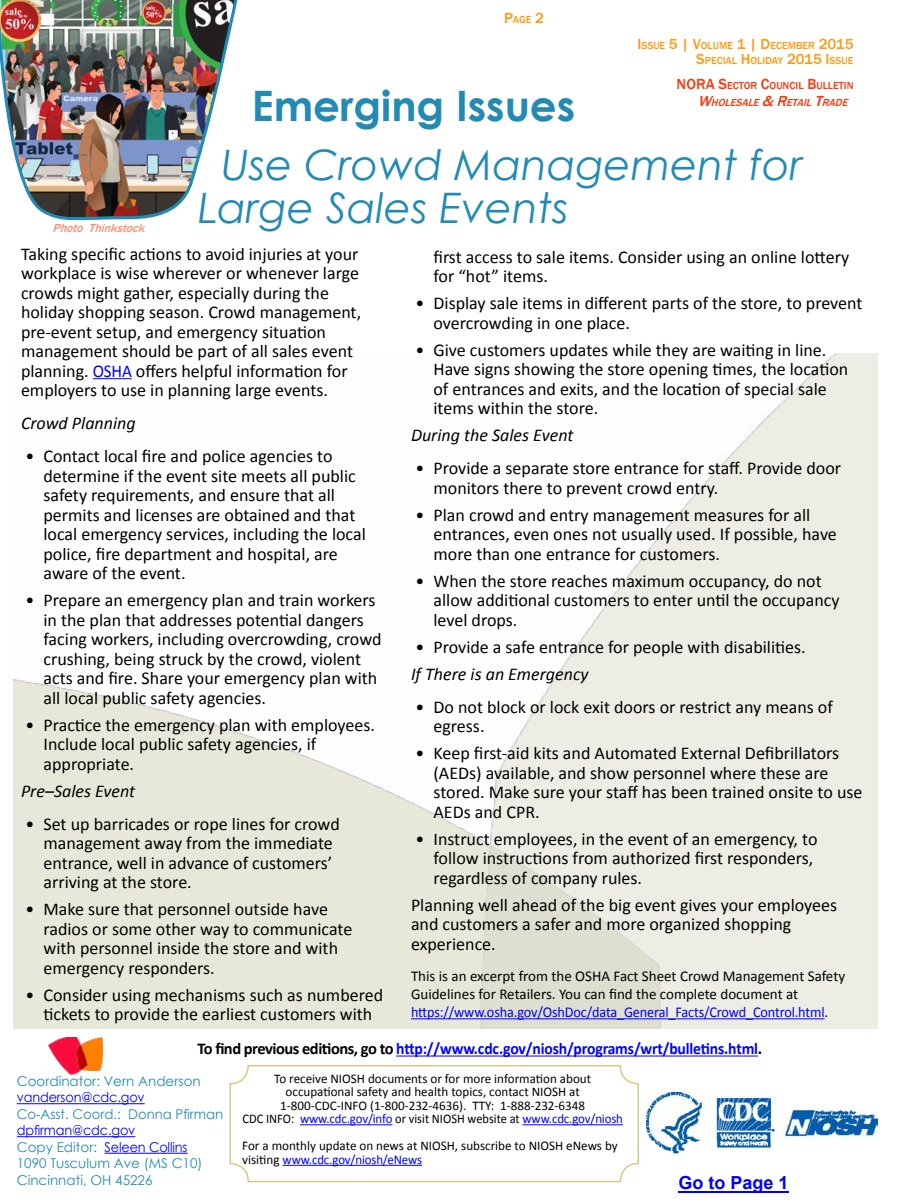
<style>
.page{position:relative;width:900px;height:1200px;background:#fff}
.page>*{position:absolute;margin:0;border:0;box-sizing:border-box;transform-origin:0 0}
.Article_Heading{font:italic 42px/43.5px "Century Gothic";color:#228bb5}
.Article_Heading-2{font:700 42px "Century Gothic";color:#228bb5}
.t1{font:18px/19.5px "Calibri";color:#000}
.t2{font:italic 18px "Calibri";color:#000}
.t3{font:700 18px "Arial";color:#00f}
.t4{font:700 16.5px "Calibri";letter-spacing:-.015em;color:#00f;scale:.95 1}
.t5{font:15px/18px "Calibri";color:#000}
.t6{font:15px "Calibri";letter-spacing:-.01em;color:#00f;scale:.95 1}
.Issue-Volume-Date-He{font:italic 500 15px "Franklin Gothic";color:#f9390b}
.Article_Heading-3{font:13.5px/16.5px "Century Gothic";color:#228bb5}
.Article_Heading-4{font:13.5px/16.5px "Century Gothic";letter-spacing:-.01em;color:#00f;scale:.95 1}
.t7{font:13.2px/13.5px "Calibri";color:#000;text-align:center}
.t8{font:13.2px "Calibri";letter-spacing:-.005em;color:#00f}
.t9{font:italic 500 12px "Franklin Gothic";color:#fc8e74}
.Issue-Volume-Date-He-2{font:500 10.5px/15px "Franklin Gothic";color:#ff9a13;text-align:right}
.Issue-Volume-Date-He-3{font:500 10.5px "Franklin Gothic";color:#f9390b}
.s1{font-size:15px}
.s2{color:#00f}
.s3{color:#000}
.s4{color:#228bb5}
</style>
<div class="page">
<hr style="left:300px;top:1124px;width:92px;height:1px;background:#00f">
<hr style="left:523px;top:1124px;width:100px;height:1px;background:#00f">
<hr style="left:283px;top:1165px;width:139px;height:1px;background:#00f">
<hr style="left:17px;top:1103px;width:128px;height:1px;background:#00f">
<hr style="left:17px;top:1136px;width:118px;height:1px;background:#00f">
<hr style="left:105px;top:1153px;width:83px;height:1px;background:#00f">
<div style="left:230px;top:1065px;width:409px;height:117px;border:2px solid #dcc785;border-radius:18px"></div>
<hr style="left:396px;top:1056px;width:362px;height:1px;background:#00f">
<img style="left:0;top:0;width:238px;height:221px">
<img style="left:48px;top:1037px;width:55px;height:38px">
<hr style="left:93px;top:378px;width:39px;height:1px;background:#00f">
<hr style="left:411px;top:1018px;width:414px;height:1px;background:#00f">
<hr style="left:678px;top:1191px;width:111px;height:2px;background:#00f">
<img style="left:646px;top:1092px;width:231px;height:62px">
<p class="Issue-Volume-Date-He-2" style="left:504px;top:12px;width:41px"><span class="s1">P</span>AGE <span class="s1">2</span></p>
<p class="Issue-Volume-Date-He-2" style="left:637px;top:38px;width:218px"><span class="s1">I</span>SSUE <span class="s1">5 | V</span>OLUME <span class="s1">1 | D</span>ECEMBER <span class="s1">2015<br>S</span>PECIAL <span class="s1">H</span>OLIDAY <span class="s1">2015 I</span>SSUE</p>
<p class="Issue-Volume-Date-He-3" style="left:677px;top:79px;width:173px"><span class="s1">NORA S</span>ECTOR <span class="s1">C</span>OUNCIL <span class="s1">B</span>ULLETIN</p>
<p class="Issue-Volume-Date-He" style="left:698px;top:92px;width:17px">s</p>
<p class="Article_Heading-2" style="left:252px;top:74px;width:325px">Emerging Issues</p>
<p class="Article_Heading" style="left:198px;top:142px;width:606px;text-indent:24px">Use Crowd Management for<br>Large Sales Events</p>
<p class="t9" style="left:53px;top:220px;width:97px">Photo Thinkstock</p>
<p class="t1" style="left:21px;top:244px;width:342px">Taking specific actions to avoid injuries at your workplace is wise wherever or whenever large crowds might gather, especially during the holiday shopping season. Crowd management, pre-event setup, and emergency situation management should be part of all sales event planning. <span class="s2">OSHA</span> offers helpful information for employers to use in planning large events.</p>
<p class="t2" style="left:21px;top:411px;width:116px">Crowd Planning</p>
<p class="t1" style="left:44px;top:446px;width:324px;text-indent:-18px">• Contact local fire and police agencies to determine if the event site meets all public safety requirements, and ensure that all permits and licenses are obtained and that local emergency services, including the local police, fire department and hospital, are aware of the event.</p>
<p class="t1" style="left:44px;top:590px;width:339px;text-indent:-18px">• Prepare an emergency plan and train workers in the plan that addresses potential dangers facing workers, including overcrowding, crowd crushing, being struck by the crowd, violent acts and fire. Share your emergency plan with all local public safety agencies.</p>
<p class="t1" style="left:44px;top:715px;width:333px;text-indent:-18px">• Practice the emergency plan with employees.<br>Include local public safety agencies, if appropriate.</p>
<p class="t2" style="left:21px;top:778px;width:116px">Pre–Sales Event</p>
<p class="t1" style="left:44px;top:814px;width:298px;text-indent:-18px">• Set up barricades or rope lines for crowd management away from the immediate entrance, well in advance of customers’ arriving at the store.</p>
<p class="t1" style="left:44px;top:899px;width:310px;text-indent:-18px">• Make sure that personnel outside have radios or some other way to communicate with personnel inside the store and with emergency responders.</p>
<p class="t1" style="left:26px;top:985px;width:359px;text-align:center">• Consider using mechanisms such as numbered tickets to provide the earliest customers with</p>
<p class="t1" style="left:434px;top:247px;width:417px">first access to sale items. Consider using an online lottery for “hot” items.</p>
<p class="t1" style="left:434px;top:293px;width:431px;text-indent:-18px">• Display sale items in different parts of the store, to prevent overcrowding in one place.</p>
<p class="t1" style="left:434px;top:340px;width:416px;text-indent:-18px">• Give customers updates while they are waiting in line.<br>Have signs showing the store opening times, the location of entrances and exits, and the location of special sale items within the store.</p>
<p class="t2" style="left:411px;top:423px;width:164px">During the Sales Event</p>
<p class="t1" style="left:434px;top:458px;width:409px;text-indent:-18px">• Provide a separate store entrance for staff. Provide door monitors there to prevent crowd entry.</p>
<p class="t1" style="left:434px;top:505px;width:405px;text-indent:-18px">• Plan crowd and entry management measures for all entrances, even ones not usually used. If possible, have more than one entrance for customers.</p>
<p class="t1" style="left:434px;top:571px;width:408px;text-indent:-18px">• When the store reaches maximum occupancy, do not allow additional customers to enter until the occupancy level drops.</p>
<p class="t1" style="left:416px;top:637px;width:392px">• Provide a safe entrance for people with disabilities.</p>
<p class="t2" style="left:411px;top:661px;width:179px">If There is an Emergency</p>
<p class="t1" style="left:434px;top:697px;width:401px;text-indent:-18px">• Do not block or lock exit doors or restrict any means of egress.</p>
<p class="t1" style="left:434px;top:743px;width:430px;text-indent:-18px">• Keep first-aid kits and Automated External Defibrillators (AEDs) available, and show personnel where these are stored. Make sure your staff has been trained onsite to use AEDs and CPR.</p>
<p class="t1" style="left:434px;top:829px;width:386px;text-indent:-18px">• Instruct employees, in the event of an emergency, to follow instructions from authorized first responders, regardless of company rules.</p>
<p class="t1" style="left:411px;top:895px;width:428px">Planning well ahead of the big event gives your employees and customers a safer and more organized shopping experience.</p>
<p class="t5" style="left:411px;top:967px;width:436px">This is an excerpt from the OSHA Fact Sheet Crowd Management Safety<br>Guidelines for Retailers. You can find the complete document at</p>
<p class="t6" style="left:411px;top:1003px;width:441px">https://www.osha.gov/OshDoc/data_General_Facts/Crowd_Control.html<span class="s3">.</span></p>
<p class="t4" style="left:197px;top:1038px;width:596px"><span class="s3">To find previous editions, go to</span> http://www.cdc.gov/niosh/programs/wrt/bulletins.html<span class="s3">.</span></p>
<p class="Article_Heading-3" style="left:17px;top:1073px;width:186px">Coordinator: Vern Anderson</p>
<p class="Article_Heading-3" style="left:17px;top:1089px;width:208px"><span class="s2">vanderson@cdc.gov<br></span>Co-Asst. Coord.: Donna Pfirman</p>
<p class="Article_Heading-4" style="left:17px;top:1122px;width:181px">dpfirman@cdc.gov<br><span class="s4">Copy Editor:</span> Seleen Collins</p>
<p class="Article_Heading-3" style="left:17px;top:1155px;width:187px">1090 Tusculum Ave (MS C10)</p>
<p class="Article_Heading-3" style="left:17px;top:1172px;width:137px">Cincinnati, OH 45226</p>
<p class="t3" style="left:678px;top:1171px;width:112px">Go to Page 1</p>
<p class="t7" style="left:274px;top:1072px;width:319px">To receive NIOSH documents or for more information about occupational safety and health topics, contact NIOSH at<br>1-800-CDC-INFO (1-800-232-4636). TTY: 1-888-232-6348</p>
<p class="t8" style="left:242px;top:1111px;width:382px"><span class="s3">CDC INFO:</span> www.cdc.gov/info <span class="s3">or visit NIOSH website at</span> www.cdc.gov/niosh</p>
<p class="t7" style="left:242px;top:1139px;width:377px;text-align:left">For a monthly update on news at NIOSH, subscribe to NIOSH eNews by visiting <span class="s2">www.cdc.gov/niosh/eNews</span></p>
</div>
